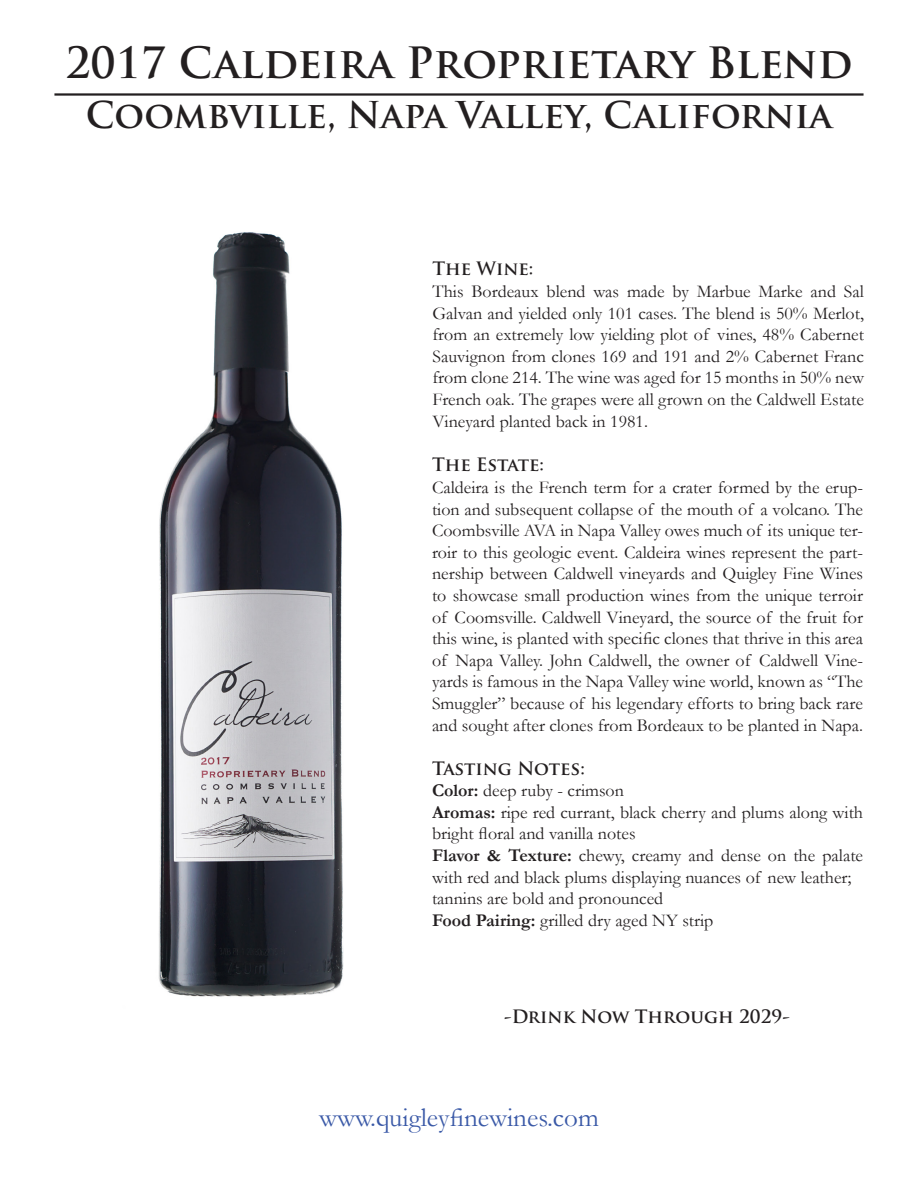
<style>
.page{position:relative;width:918px;height:1188px;background:#fff}
.page>*{position:absolute;margin:0;border:0;box-sizing:border-box;transform-origin:0 0}
.t1{font:700 42px "Trajan Pro";color:#231f20}
.t2{font:700 36px "Trajan Pro";color:#231f20}
.t3{font:27px "Garamond";color:#3a59a7}
.t4{font:18px/21.6px "Garamond";color:#231f20;text-align:justify}
.t5{font:700 18px "Trajan Pro";color:#231f20}
.s1{font-weight:700}
</style>
<div class="page">
<hr style="left:54px;top:93px;width:810px;height:3px;background:#231f20">
<img style="left:158px;top:232px;width:186px;height:765px">
<p class="t1" style="left:65px;top:37px;width:789px">2017 Caldeira Proprietary Blend</p>
<p class="t2" style="left:86px;top:92px;width:748px">Coombville, Napa Valley, California</p>
<p class="t5" style="left:432px;top:258px;width:103px">The Wine:</p>
<p class="t4" style="left:432px;top:280px;width:433px">This Bordeaux blend was made by Marbue Marke and Sal Galvan and yielded only 101 cases. The blend is 50% Merlot, from an extremely low yielding plot of vines, 48% Cabernet Sauvignon from clones 169 and 191 and 2% Cabernet Franc from clone 214. The wine was aged for 15 months in 50% new French oak. The grapes were all grown on the Caldwell Estate Vineyard planted back in 1981.</p>
<p class="t5" style="left:432px;top:454px;width:114px">The Estate:</p>
<p class="t4" style="left:432px;top:476px;width:433px">Caldeira is the French term for a crater formed by the erup&shy;tion and subsequent collapse of the mouth of a volcano. The Coombsville AVA in Napa Valley owes much of its unique ter&shy;roir to this geologic event. Caldeira wines represent the part&shy;nership between Caldwell vineyards and Quigley Fine Wines to showcase small production wines from the unique terroir of Coomsville. Caldwell Vineyard, the source of the fruit for this wine, is planted with specific clones that thrive in this area of Napa Valley. John Caldwell, the owner of Caldwell Vine&shy;yards is famous in the Napa Valley wine world, known as “The Smuggler” because of his legendary efforts to bring back rare and sought after clones from Bordeaux to be planted in Napa.</p>
<p class="t5" style="left:432px;top:757px;width:154px">Tasting Notes:</p>
<p class="t4" style="left:432px;top:779px;width:193px"><span class="s1">Color:</span> deep ruby - crimson</p>
<p class="t4" style="left:432px;top:801px;width:433px"><span class="s1">Aromas:</span> ripe red currant, black cherry and plums along with bright floral and vanilla notes</p>
<p class="t4" style="left:432px;top:844px;width:433px"><span class="s1">Flavor &amp; Texture:</span> chewy, creamy and dense on the palate with red and black plums displaying nuances of new leather;</p>
<p class="t4" style="left:432px;top:887px;width:233px">tannins are bold and pronounced</p>
<p class="t4" style="left:432px;top:909px;width:283px"><span class="s1">Food Pairing:</span> grilled dry aged NY strip</p>
<p class="t5" style="left:504px;top:1006px;width:287px">-Drink Now Through 2029-</p>
<p class="t3" style="left:319px;top:1099px;width:281px">www.quigleyfinewines.com</p>
</div>
